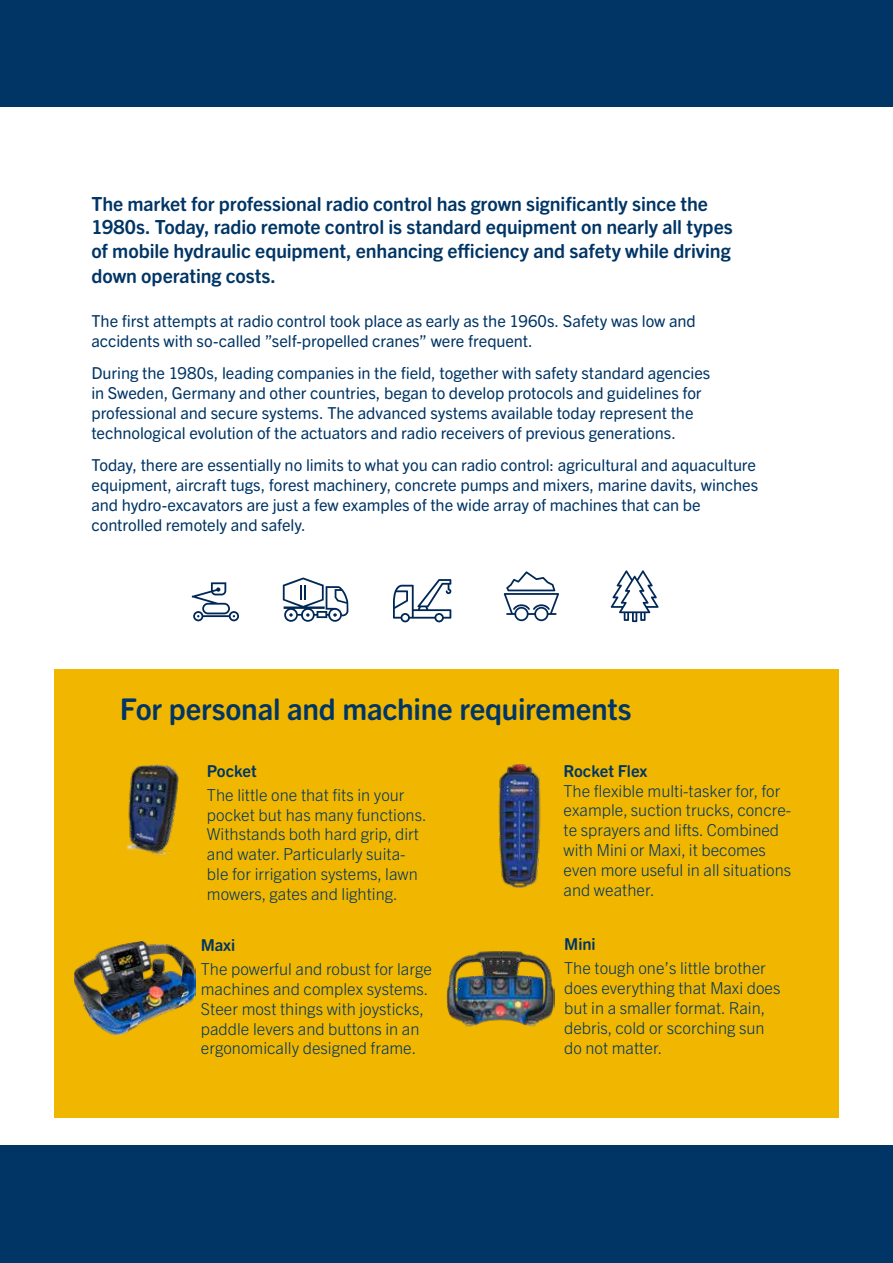
<style>
.page{position:relative;width:893px;height:1263px;background:#fff}
.page>*{position:absolute;margin:0;border:0;box-sizing:border-box;transform-origin:0 0}
.t1{font:700 30px "Trade Gothic Next SR Pro";letter-spacing:-.005em;color:#003565}
.t2{font:700 19.5px/23.4px "Trade Gothic Next SR Pro";letter-spacing:-.005em;color:#003565}
.t3{font:16.5px/19.8px "Trade Gothic Next SR Pro";letter-spacing:-.005em;color:#003565}
.t4{font:300 16.5px/19.8px "Trade Gothic Next LT Pro";color:#003565}
.t5{font:700 16.5px "Trade Gothic Next SR Pro";color:#003565}
</style>
<div class="page">
<div style="left:54px;top:669px;width:785px;height:448px;background:#f0b600"></div>
<div style="left:0;top:0;width:893px;height:106px;background:#003565"></div>
<div style="left:0;top:1146px;width:893px;height:117px;background:#003565"></div>
<svg style="left:283px;top:578px;width:65px;height:44px"></svg>
<svg style="left:393px;top:579px;width:58px;height:43px"></svg>
<svg style="left:611px;top:570px;width:48px;height:52px"></svg>
<svg style="left:504px;top:571px;width:55px;height:50px"></svg>
<svg style="left:192px;top:582px;width:47px;height:39px"></svg>
<img style="left:126px;top:764px;width:53px;height:92px">
<img style="left:74px;top:941px;width:122px;height:93px">
<img style="left:446px;top:951px;width:108px;height:75px">
<img style="left:498px;top:764px;width:43px;height:124px">
<p class="t2" style="left:91px;top:191px;width:643px">The market for professional radio control has grown significantly since the<br>1980s. Today, radio remote control is standard equipment on nearly all types of mobile hydraulic equipment, enhancing efficiency and safety while driving</p>
<p class="t2" style="left:91px;top:263px;width:186px">down operating costs.</p>
<p class="t3" style="left:91px;top:310px;width:606px">The first attempts at radio control took place as early as the 1960s. Safety was low and accidents with so-called ”self-propelled cranes” were frequent.</p>
<p class="t3" style="left:91px;top:362px;width:620px">During the 1980s, leading companies in the field, together with safety standard agencies in Sweden, Germany and other countries, began to develop protocols and guidelines for professional and secure systems. The advanced systems available today represent the technological evolution of the actuators and radio receivers of previous generations.</p>
<p class="t3" style="left:91px;top:454px;width:668px">Today, there are essentially no limits to what you can radio control: agricultural and aquaculture equipment, aircraft tugs, forest machinery, concrete pumps and mixers, marine davits, winches and hydro-excavators are just a few examples of the wide array of machines that can be controlled remotely and safely.</p>
<h1 class="t1" style="left:120px;top:688px;width:513px">For personal and machine requirements</h1>
<p class="t5" style="left:207px;top:759px;width:51px">Pocket</p>
<p class="t4" style="left:207px;top:784px;width:221px">The little one that fits in your pocket but has many functions.<br>Withstands both hard grip, dirt and water. Particularly suita&shy;ble for irrigation systems, lawn mowers, gates and lighting.</p>
<p class="t5" style="left:201px;top:933px;width:36px">Maxi</p>
<p class="t4" style="left:201px;top:958px;width:233px">The powerful and robust for large machines and complex systems.<br>Steer most things with joysticks, paddle levers and buttons in an ergonomically designed frame.</p>
<p class="t5" style="left:563px;top:759px;width:85px">Rocket Flex</p>
<p class="t4" style="left:563px;top:780px;width:229px">The flexible multi-tasker for, for example, suction trucks, concre&shy;te sprayers and lifts. Combined with Mini or Maxi, it becomes even more useful in all situations and weather.</p>
<p class="t5" style="left:564px;top:933px;width:33px">Mini</p>
<p class="t4" style="left:564px;top:957px;width:218px">The tough one’s little brother does everything that Maxi does but in a smaller format. Rain, debris, cold or scorching sun do not matter.</p>
</div>
